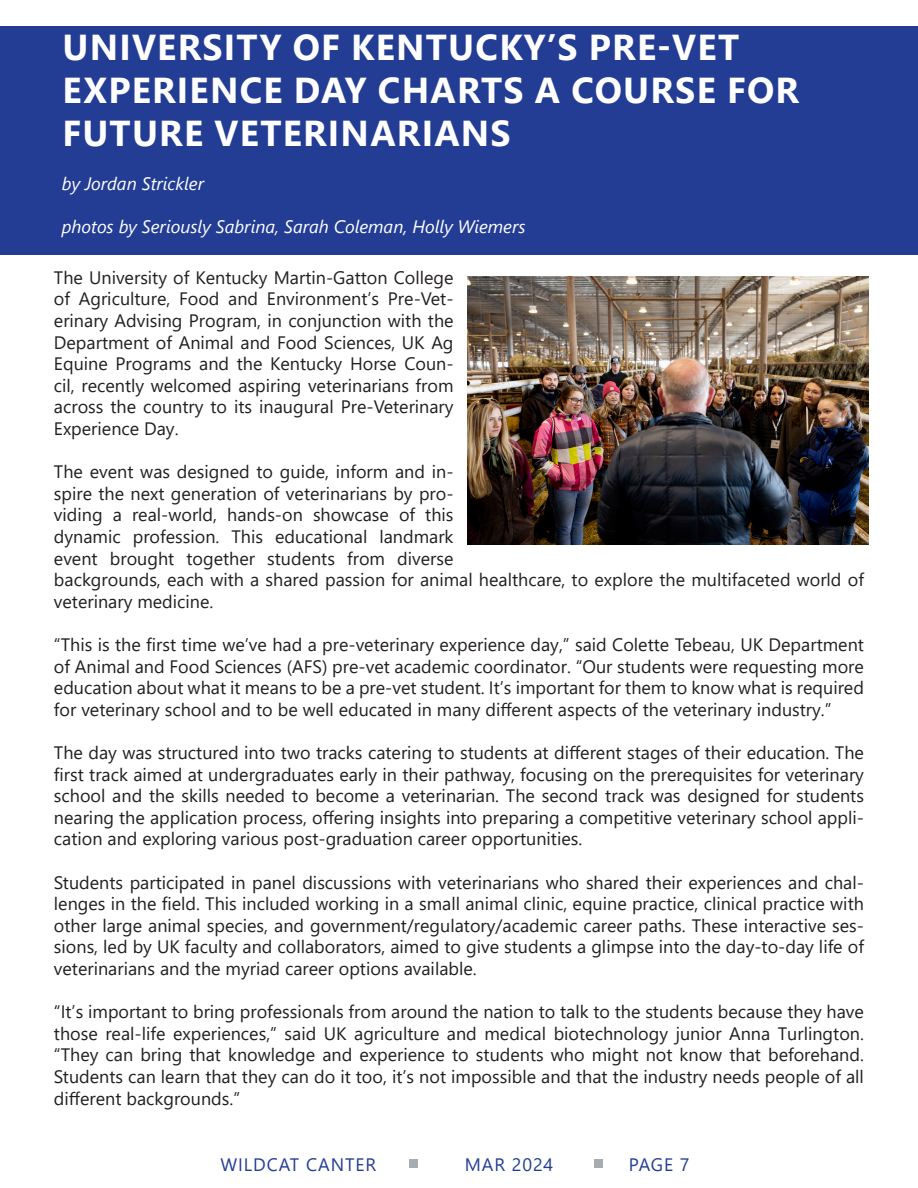
<style>
.page{position:relative;width:918px;height:1188px;background:#fff}
.page>*{position:absolute;margin:0;border:0;box-sizing:border-box;transform-origin:0 0}
.t1{font:700 36px/43.2px "Segoe UI";letter-spacing:.035em;color:#fff}
.t2{font:18px/21.6px "Segoe UI";color:#231f20;text-align:justify}
.t3{font:italic 18px "Segoe UI";color:#fff}
.t4{font:18px "Segoe UI";letter-spacing:.05em;color:#233d95}
</style>
<div class="page">
<div style="left:409px;top:1159px;width:9px;height:9px;background:#a5adb0"></div>
<div style="left:594px;top:1159px;width:9px;height:9px;background:#a5adb0"></div>
<div style="left:1px;top:26px;width:917px;height:229px;background:#233d95"></div>
<img style="left:467px;top:276px;width:402px;height:268px">
<p class="t1" style="left:62px;top:23px;width:678px">UNIVERSITY OF KENTUCKY’S PRE-VET</p>
<p class="t1" style="left:62px;top:66px;width:738px">EXPERIENCE DAY CHARTS A COURSE FOR<br>FUTURE VETERINARIANS</p>
<p class="t3" style="left:62px;top:167px;width:144px">by Jordan Strickler</p>
<p class="t3" style="left:62px;top:210px;width:465px">photos by Seriously Sabrina, Sarah Coleman, Holly Wiemers</p>
<p class="t2" style="left:54px;top:265px;width:401px">The University of Kentucky Martin-Gatton College of Agriculture, Food and Environment’s Pre-Vet&shy;erinary Advising Program, in conjunction with the Department of Animal and Food Sciences, UK Ag Equine Programs and the Kentucky Horse Coun&shy;cil, recently welcomed aspiring veterinarians from across the country to its inaugural Pre-Veterinary Experience Day.</p>
<p class="t2" style="left:54px;top:459px;width:812px;text-align:left">The event was designed to guide, inform and in-<br>spire the next generation of veterinarians by pro-<br>viding a real-world, hands-on showcase of this<br>dynamic profession. This educational landmark<br>event brought together students from diverse<br>backgrounds, each with a shared passion for animal healthcare, to explore the multifaceted world of veterinary medicine.</p>
<p class="t2" style="left:54px;top:632px;width:812px">“This is the first time we’ve had a pre-veterinary experience day,” said Colette Tebeau, UK Department of Animal and Food Sciences (AFS) pre-vet academic coordinator. “Our students were requesting more education about what it means to be a pre-vet student. It’s important for them to know what is required for veterinary school and to be well educated in many different aspects of the veterinary industry.”</p>
<p class="t2" style="left:54px;top:740px;width:812px">The day was structured into two tracks catering to students at different stages of their education. The first track aimed at undergraduates early in their pathway, focusing on the prerequisites for veterinary school and the skills needed to become a veterinarian. The second track was designed for students nearing the application process, offering insights into preparing a competitive veterinary school appli&shy;cation and exploring various post-graduation career opportunities.</p>
<p class="t2" style="left:54px;top:870px;width:812px">Students participated in panel discussions with veterinarians who shared their experiences and chal&shy;lenges in the field. This included working in a small animal clinic, equine practice, clinical practice with other large animal species, and government/regulatory/academic career paths. These interactive ses&shy;sions, led by UK faculty and collaborators, aimed to give students a glimpse into the day-to-day life of veterinarians and the myriad career options available.</p>
<p class="t2" style="left:54px;top:999px;width:812px">“It’s important to bring professionals from around the nation to talk to the students because they have those real-life experiences,” said UK agriculture and medical biotechnology junior Anna Turlington. “They can bring that knowledge and experience to students who might not know that beforehand.<br>Students can learn that they can do it too, it’s not impossible and that the industry needs people of all different backgrounds.”</p>
<p class="t4" style="left:220px;top:1147px;width:157px">WILDCAT CANTER</p>
<p class="t4" style="left:465px;top:1147px;width:90px">MAR 2024</p>
<p class="t4" style="left:629px;top:1147px;width:62px">PAGE 7</p>
</div>
